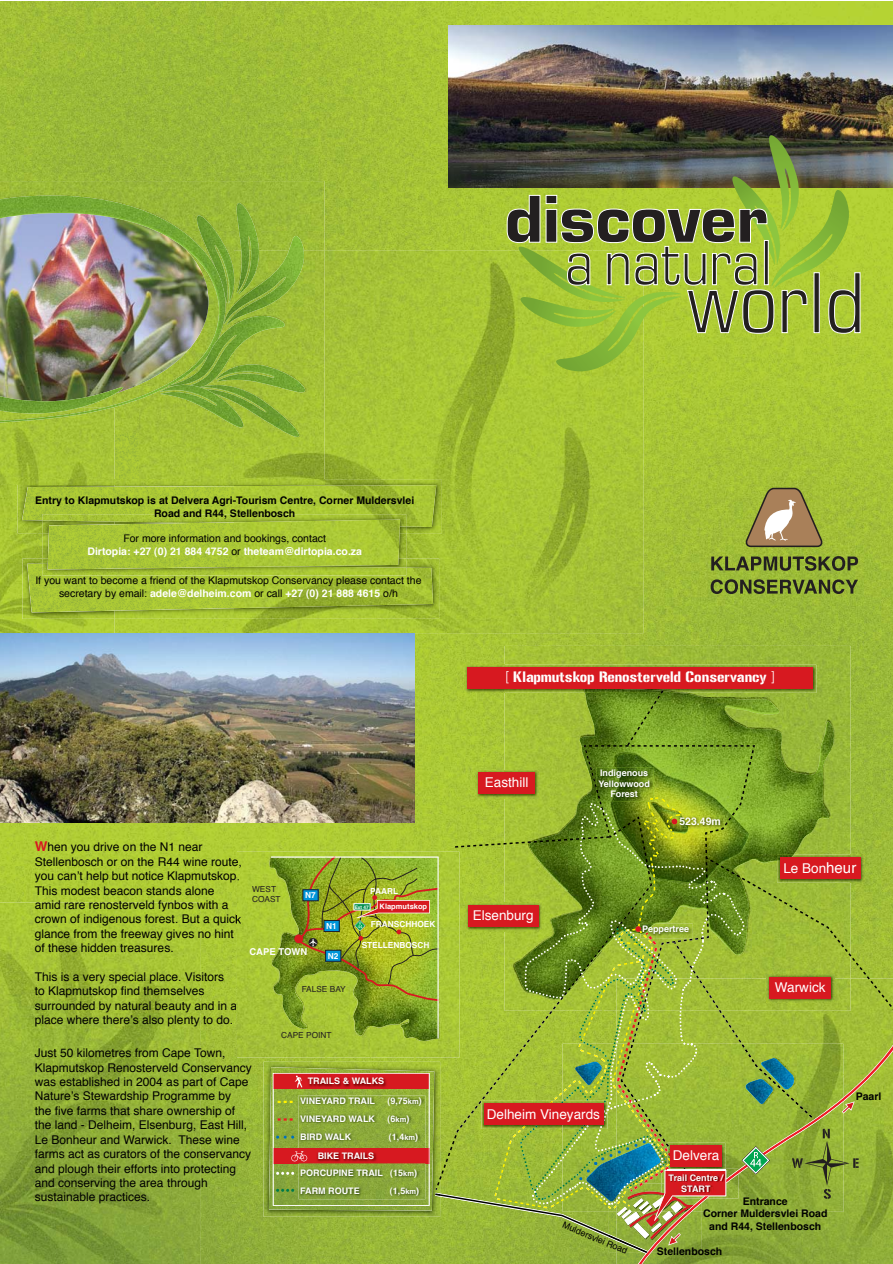
<style>
.page{position:relative;width:893px;height:1264px;background:#fff}
.page>*{position:absolute;margin:0;border:0;box-sizing:border-box;transform-origin:0 0}
.t1{font:15px "Gunplay";color:#fff}
.t2{font:13.5px "Helvetica";color:#fff}
.t3{font:12px/14.4px "Helvetica";color:#000}
.t4{font:700 10.5px/12.6px "Helvetica";color:#000;text-align:center}
.t5{font:10.5px/12.6px "Helvetica";color:#000;text-align:center}
.t6{font:700 10.5px/12.6px "Helvetica";color:#fff;text-align:center}
.t7{font:700 9.45px "Helvetica";color:#fff}
.t8{font:700 9px/10.8px "Helvetica";color:#fff;text-align:center}
.t9{font:9px "Helvetica";color:#000}
.t10{font:700 8.25px "Helvetica";color:#fff}
.t11{font:8.25px/9.9px "Helvetica";color:#231f20}
.t12{font:700 7.5px "Helvetica";color:#fff}
.t13{font:700 4.8px "Helvetica";color:#fff}
.s1{font-weight:400;color:#000}
.s2{font-weight:700;color:#fff}
.s3{font-weight:700;font-size:13.5px;color:#d71920}
.s4{font-size:7.5px}
.s5{font-size:15px}
</style>
<div class="page">
<img style="left:1px;top:1px;width:891px;height:1262px">
<img style="left:1px;top:484px;width:36px;height:149px">
<img style="left:37px;top:533px;width:5px;height:25px">
<img style="left:37px;top:618px;width:77px;height:15px">
<img style="left:114px;top:484px;width:120px;height:2px">
<img style="left:17px;top:484px;width:97px;height:49px">
<img style="left:22px;top:486px;width:212px;height:34px">
<img style="left:114px;top:612px;width:120px;height:6px">
<img style="left:23px;top:558px;width:91px;height:60px">
<img style="left:27px;top:563px;width:207px;height:49px">
<img style="left:42px;top:533px;width:6px;height:25px">
<img style="left:42px;top:523px;width:6px;height:10px">
<img style="left:42px;top:514px;width:192px;height:9px">
<svg style="left:42px;top:558px;width:6px;height:5px"></svg>
<img style="left:42px;top:563px;width:192px;height:12px">
<img style="left:48px;top:522px;width:186px;height:47px">
<img style="left:263px;top:1061px;width:8px;height:155px">
<img style="left:616px;top:1253px;width:13px;height:10px">
<img style="left:1px;top:902px;width:199px;height:361px">
<img style="left:35px;top:914px;width:165px;height:11px">
<img style="left:35px;top:1001px;width:165px;height:11px">
<img style="left:448px;top:26px;width:444px;height:161px">
<img style="left:324px;top:250px;width:268px;height:239px">
<img style="left:592px;top:371px;width:51px;height:262px">
<img style="left:388px;top:489px;width:204px;height:144px">
<img style="left:234px;top:618px;width:154px;height:15px">
<img style="left:234px;top:480px;width:207px;height:53px">
<img style="left:234px;top:485px;width:202px;height:42px">
<img style="left:234px;top:558px;width:205px;height:60px">
<img style="left:234px;top:567px;width:199px;height:41px">
<img style="left:400px;top:533px;width:6px;height:25px">
<svg style="left:400px;top:526px;width:6px;height:7px"></svg>
<img style="left:234px;top:514px;width:172px;height:12px">
<img style="left:400px;top:558px;width:6px;height:8px">
<img style="left:234px;top:566px;width:172px;height:9px">
<img style="left:234px;top:519px;width:166px;height:48px">
<img style="left:1px;top:181px;width:323px;height:50px">
<img style="left:259px;top:231px;width:65px;height:19px">
<img style="left:185px;top:427px;width:49px;height:53px">
<img style="left:139px;top:422px;width:46px;height:58px">
<img style="left:114px;top:422px;width:25px;height:11px">
<img style="left:114px;top:433px;width:25px;height:47px">
<img style="left:1px;top:422px;width:113px;height:62px">
<img style="left:17px;top:480px;width:217px;height:4px">
<img style="left:234px;top:250px;width:90px;height:234px">
<img style="left:285px;top:325px;width:4px;height:39px">
<img style="left:226px;top:236px;width:78px;height:89px">
<img style="left:233px;top:203px;width:26px;height:91px">
<img style="left:226px;top:215px;width:8px;height:88px">
<img style="left:1px;top:195px;width:225px;height:227px">
<img style="left:168px;top:316px;width:117px;height:69px">
<img style="left:215px;top:364px;width:92px;height:28px">
<img style="left:199px;top:385px;width:102px;height:52px">
<img style="left:160px;top:385px;width:84px;height:42px">
<img style="left:1px;top:633px;width:413px;height:189px">
<img style="left:464px;top:664px;width:352px;height:5px">
<div style="left:467px;top:667px;width:345px;height:22px;background:#d71920"></div>
<svg style="left:629px;top:1253px;width:263px;height:10px;background:#87a138"></svg>
<img style="left:237px;top:851px;width:34px;height:206px">
<svg style="left:237px;top:857px;width:5px;height:25px"></svg>
<svg style="left:237px;top:914px;width:4px;height:11px"></svg>
<svg style="left:743px;top:487px;width:79px;height:61px;background:#a79b5d"></svg>
<svg style="left:711px;top:556px;width:146px;height:14px;background:#65742c"></svg>
<svg style="left:710px;top:579px;width:147px;height:15px;background:#66752c"></svg>
<img style="left:271px;top:669px;width:621px;height:584px">
<img style="left:543px;top:1100px;width:62px;height:19px">
<div style="left:483px;top:1103px;width:120px;height:21px;background:#d71920"></div>
<svg style="left:506px;top:135px;width:354px;height:236px;background:#879d3e"></svg>
<hr style="left:764px;top:240px;width:4px;height:45px;background:#231f20">
<div style="left:763px;top:240px;width:5px;height:45px;border:1px solid #fff"></div>
<p class="t4" style="left:35px;top:495px;width:380px">Entry to Klapmutskop is at Delvera Agri-Tourism Centre, Corner Muldersvlei<br>Road and R44, Stellenbosch</p>
<p class="t6" style="left:87px;top:533px;width:276px"><span class="s1">For more information and bookings, contact<br></span>Dirtopia: +27 (0) 21 884 4752 <span class="s1">or</span> theteam@dirtopia.co.za</p>
<p class="t5" style="left:35px;top:575px;width:387px">If you want to become a friend of the Klapmutskop Conservancy please contact the secretary by email: <span class="s2">adele@delheim.com</span> or call <span class="s2">+27 (0) 21 888 4615</span> o/h</p>
<p class="t3" style="left:35px;top:840px;width:208px"><span class="s3">W</span>hen you drive on the N1 near Stellenbosch or on the R44 wine route, you can’t help but notice Klapmutskop.<br>This modest beacon stands alone amid rare renosterveld fynbos with a crown of indigenous forest. But a quick glance from the freeway gives no hint of these hidden treasures.</p>
<p class="t3" style="left:35px;top:970px;width:204px">This is a very special place. Visitors to Klapmutskop find themselves surrounded by natural beauty and in a place where there’s also plenty to do.</p>
<p class="t11" style="left:252px;top:885px;width:30px">WEST<br>COAST</p>
<p class="t10" style="left:305px;top:892px;width:12px">N7</p>
<p class="t7" style="left:249px;top:947px;width:59px">CAPE TOWN</p>
<p class="t10" style="left:326px;top:922px;width:12px">N1</p>
<p class="t10" style="left:327px;top:952px;width:12px">N2</p>
<p class="t11" style="left:301px;top:984px;width:46px">FALSE BAY</p>
<p class="t11" style="left:281px;top:1030px;width:52px">CAPE POINT</p>
<p class="t10" style="left:370px;top:888px;width:29px">PAARL</p>
<p class="t10" style="left:370px;top:921px;width:66px">FRANSCHHOEK</p>
<p class="t10" style="left:361px;top:941px;width:69px">STELLENBOSCH</p>
<p class="t12" style="left:379px;top:903px;width:49px">Klapmutskop</p>
<p class="t13" style="left:354px;top:905px;width:16px">Ext 47</p>
<p class="t3" style="left:35px;top:1046px;width:218px">Just 50 kilometres from Cape Town, Klapmutskop Renosterveld Conservancy was established in 2004 as part of Cape Nature’s Stewardship Programme by<br>the five farms that share ownership of the land - Delheim, Elsenburg, East Hill, Le Bonheur and Warwick. These wine farms act as curators of the conservancy and plough their efforts into protecting and conserving the area through sustainable practices.</p>
<p class="t8" style="left:307px;top:1076px;width:78px">TRAILS &amp; WALKS</p>
<p class="t8" style="left:300px;top:1095px;width:76px">VINEYARD TRAIL</p>
<p class="t8" style="left:387px;top:1095px;width:36px">(9,75<span class="s4">km</span>)</p>
<p class="t8" style="left:300px;top:1113px;width:76px">VINEYARD WALK</p>
<p class="t8" style="left:387px;top:1113px;width:23px">(6<span class="s4">km</span>)</p>
<p class="t8" style="left:300px;top:1131px;width:52px">BIRD WALK</p>
<p class="t8" style="left:389px;top:1131px;width:31px">(1,4<span class="s4">km</span>)</p>
<p class="t8" style="left:300px;top:1164px;width:118px;line-height:18px;text-align:left">PORCUPINE TRAIL (15<span class="s4">km</span>)<br>FARM ROUTE</p>
<p class="t8" style="left:317px;top:1150px;width:58px">BIKE TRAILS</p>
<p class="t8" style="left:390px;top:1185px;width:31px">(1,5<span class="s4">km</span>)</p>
<p class="t1" style="left:505px;top:668px;width:270px">[ Klapmutskop Renosterveld Conservancy ]</p>
<p class="t2" style="left:484px;top:777px;width:45px">Easthill</p>
<p class="t2" style="left:472px;top:909px;width:62px">Elsenburg</p>
<p class="t8" style="left:598px;top:767px;width:53px">Indigenous<br>Yellowwood<br>Forest</p>
<p class="t6" style="left:679px;top:816px;width:43px">523.49m</p>
<p class="t8" style="left:641px;top:924px;width:49px">Peppertree</p>
<p class="t2" style="left:486px;top:1108px;width:115px">Delheim Vineyards</p>
<p class="t2" style="left:672px;top:1149px;width:48px">Delvera</p>
<p class="t8" style="left:668px;top:1173px;width:56px">Trail Centre /<br>START</p>
<p class="t2" style="left:783px;top:862px;width:74px">Le Bon<span class="s5">heur</span></p>
<p class="t2" style="left:774px;top:981px;width:52px">Warwick</p>
<p class="t4" style="left:855px;top:1090px;width:27px">Paarl</p>
<p class="t9" style="left:564px;top:1220px;width:71px;rotate:23deg">Muldersvlei Road</p>
<p class="t4" style="left:702px;top:1195px;width:126px">Entrance<br>Corner Muldersvlei Road and R44, Stellenbosch</p>
<p class="t4" style="left:656px;top:1245px;width:67px">Stellenbosch</p>
</div>
